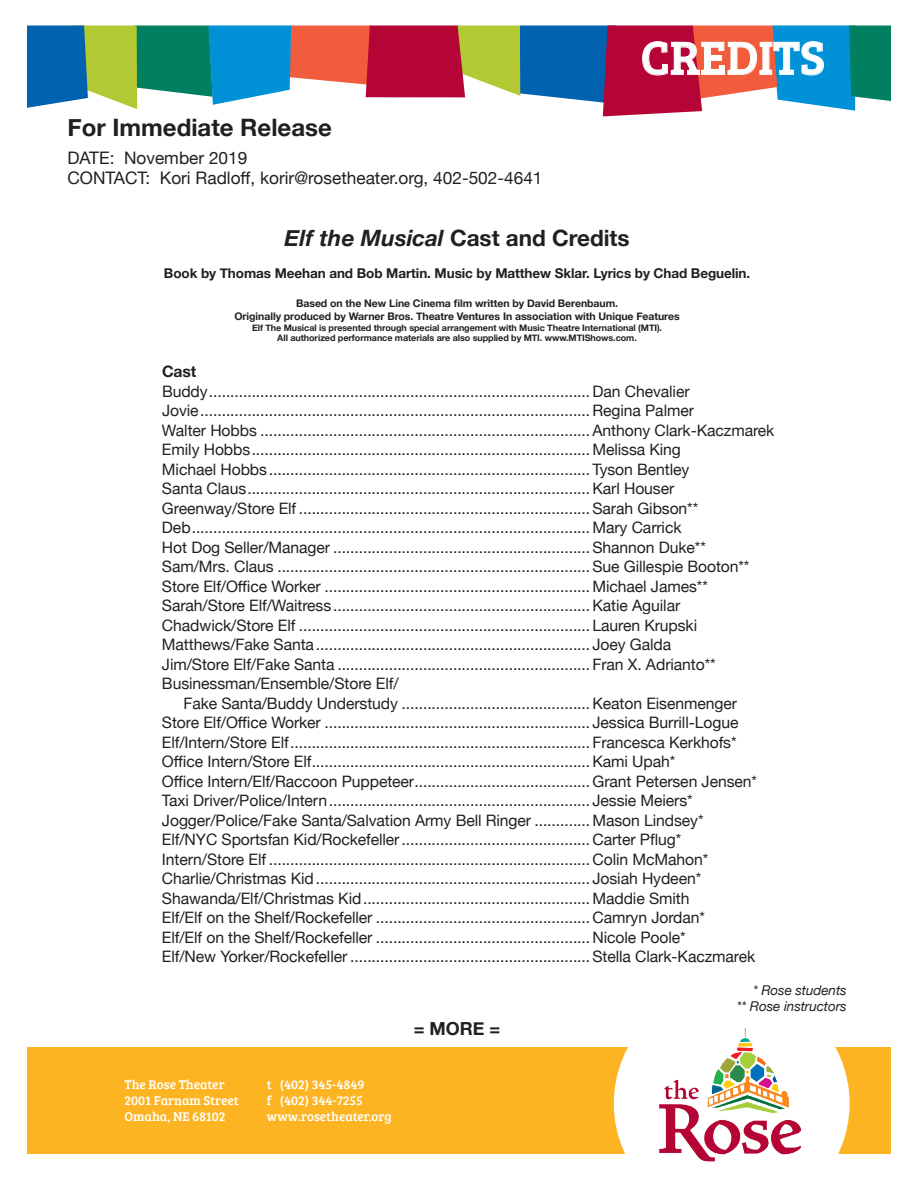
<style>
.page{position:relative;width:918px;height:1188px;background:#fff}
.page>*{position:absolute;margin:0;border:0;box-sizing:border-box;transform-origin:0 0}
.t1{font:48.15px "Bree Serif";color:#fff}
.t2{font:700 24px "Helvetica Neue";color:#231f20}
.t3{font:700 22.5px "Helvetica Neue";color:#231f20}
.t4{font:700 18px "Helvetica Neue";color:#231f20}
.t5{font:17.25px/20.7px "Helvetica Neue";color:#231f20}
.t6{font:15.75px "Helvetica Neue";letter-spacing:-.005em;color:#231f20}
.t7{font:700 15.75px "Helvetica Neue";color:#231f20}
.t8{font:700 13.5px "Helvetica Neue";letter-spacing:-.005em;color:#231f20}
.t9{font:italic 13.5px/16.2px "Helvetica Neue";letter-spacing:-.005em;color:#231f20;text-align:right}
.t10{font:13.2px/15.8px "Bree Serif";color:#fff}
.t11{font:700 10.5px/12.6px "Helvetica Neue";letter-spacing:-.005em;color:#231f20;text-align:center}
.t12{font:700 9px/10.8px "Helvetica Neue";letter-spacing:-.005em;color:#231f20;text-align:center}
.s1{font-style:italic}
</style>
<div class="page">
<div style="left:0;top:1048px;width:918px;height:106px;background:#fcb423"></div>
<svg style="left:614px;top:1047px;width:236px;height:107px;background:#fef7ea"></svg>
<img style="left:658px;top:1028px;width:144px;height:134px">
<div style="left:0;top:0;width:26px;height:1188px;background:#fff"></div>
<div style="left:892px;top:0;width:26px;height:1188px;background:#fff"></div>
<svg style="left:27px;top:26px;width:864px;height:90px"></svg>
<h2 class="t2" style="left:68px;top:109px;width:266px">For Immediate Release</h2>
<p class="t5" style="left:68px;top:148px;width:477px">DATE: November 2019<br>CONTACT: Kori Radloff, korir@rosetheater.org, 402-502-4641</p>
<h1 class="t1" style="left:641px;top:23px;width:186px">CREDITS</h1>
<h3 class="t3" style="left:285px;top:220px;width:347px"><span class="s1">Elf the Musical</span> Cast and Credits</h3>
<p class="t8" style="left:164px;top:263px;width:588px">Book by Thomas Meehan and Bob Martin. Music by Matthew Sklar. Lyrics by Chad Beguelin.</p>
<p class="t11" style="left:234px;top:297px;width:447px">Based on the New Line Cinema film written by David Berenbaum.<br>Originally produced by Warner Bros. Theatre Ventures In association with Unique Features</p>
<p class="t12" style="left:252px;top:322px;width:412px">Elf The Musical is presented through special arrangement with Music Theatre International (MTI).<br>All authorized performance materials are also supplied by MTI. www.MTIShows.com.</p>
<p class="t7" style="left:162px;top:359px;width:36px">Cast</p>
<p class="t6" style="left:162px;top:380px;width:529px">Buddy......................................................................................... Dan Chevalier</p>
<p class="t6" style="left:162px;top:399px;width:534px">Jovie...........................................................................................Regina Palmer</p>
<p class="t6" style="left:162px;top:419px;width:614px">Walter Hobbs .............................................................................Anthony Clark-Kaczmarek</p>
<p class="t6" style="left:162px;top:438px;width:521px">Emily Hobbs...............................................................................Melissa King</p>
<p class="t6" style="left:162px;top:458px;width:529px">Michael Hobbs...........................................................................Tyson Bentley</p>
<p class="t6" style="left:162px;top:477px;width:514px">Santa Claus................................................................................Karl Houser</p>
<p class="t6" style="left:162px;top:497px;width:538px">Greenway/Store Elf ....................................................................Sarah Gibson**</p>
<p class="t6" style="left:162px;top:516px;width:521px">Deb.............................................................................................Mary Carrick</p>
<p class="t6" style="left:162px;top:536px;width:545px">Hot Dog Seller/Manager ............................................................Shannon Duke**</p>
<p class="t6" style="left:162px;top:555px;width:589px">Sam/Mrs. Claus .........................................................................Sue Gillespie Booton**</p>
<p class="t6" style="left:162px;top:575px;width:547px">Store Elf/Office Worker ..............................................................Michael James**</p>
<p class="t6" style="left:162px;top:594px;width:520px">Sarah/Store Elf/Waitress............................................................Katie Aguilar</p>
<p class="t6" style="left:162px;top:614px;width:537px">Chadwick/Store Elf .................................................................... Lauren Krupski</p>
<p class="t6" style="left:162px;top:633px;width:511px">Matthews/Fake Santa................................................................ Joey Galda</p>
<p class="t6" style="left:162px;top:653px;width:555px">Jim/Store Elf/Fake Santa ...........................................................Fran X. Adrianto**</p>
<p class="t6" style="left:162px;top:672px;width:238px">Businessman/Ensemble/Store Elf/</p>
<p class="t6" style="left:183px;top:692px;width:555px">Fake Santa/Buddy Understudy ............................................Keaton Eisenmenger</p>
<p class="t6" style="left:162px;top:711px;width:578px">Store Elf/Office Worker .............................................................. Jessica Burrill-Logue</p>
<p class="t6" style="left:162px;top:731px;width:576px">Elf/Intern/Store Elf......................................................................Francesca Kerkhofs*</p>
<p class="t6" style="left:162px;top:750px;width:515px">Office Intern/Store Elf.................................................................Kami Upah*</p>
<p class="t6" style="left:162px;top:770px;width:597px">Office Intern/Elf/Raccoon Puppeteer.........................................Grant Petersen Jensen*</p>
<p class="t6" style="left:162px;top:789px;width:532px">Taxi Driver/Police/Intern............................................................. Jessie Meiers*</p>
<p class="t6" style="left:162px;top:809px;width:543px">Jogger/Police/Fake Santa/Salvation Army Bell Ringer .............Mason Lindsey*</p>
<p class="t6" style="left:162px;top:828px;width:521px">Elf/NYC Sportsfan Kid/Rockefeller............................................Carter Pflug*</p>
<p class="t6" style="left:162px;top:848px;width:548px">Intern/Store Elf ...........................................................................Colin McMahon*</p>
<p class="t6" style="left:162px;top:867px;width:541px">Charlie/Christmas Kid................................................................ Josiah Hydeen*</p>
<p class="t6" style="left:162px;top:887px;width:529px">Shawanda/Elf/Christmas Kid.....................................................Maddie Smith</p>
<p class="t6" style="left:162px;top:906px;width:545px">Elf/Elf on the Shelf/Rockefeller ..................................................Camryn Jordan*</p>
<p class="t6" style="left:162px;top:926px;width:525px">Elf/Elf on the Shelf/Rockefeller ..................................................Nicole Poole*</p>
<p class="t6" style="left:162px;top:945px;width:595px">Elf/New Yorker/Rockefeller ........................................................Stella Clark-Kaczmarek</p>
<p class="t9" style="left:737px;top:982px;width:111px">* Rose students<br>** Rose instructors</p>
<p class="t4" style="left:414px;top:1014px;width:88px">= MORE =</p>
<p class="t10" style="left:124px;top:1076px;width:116px">The Rose Theater<br>2001 Farnam Street<br>Omaha, NE 68102</p>
<p class="t10" style="left:267px;top:1076px;width:126px">t (402) 345-4849<br>f (402) 344-7255 www.rosetheater.org</p>
</div>
